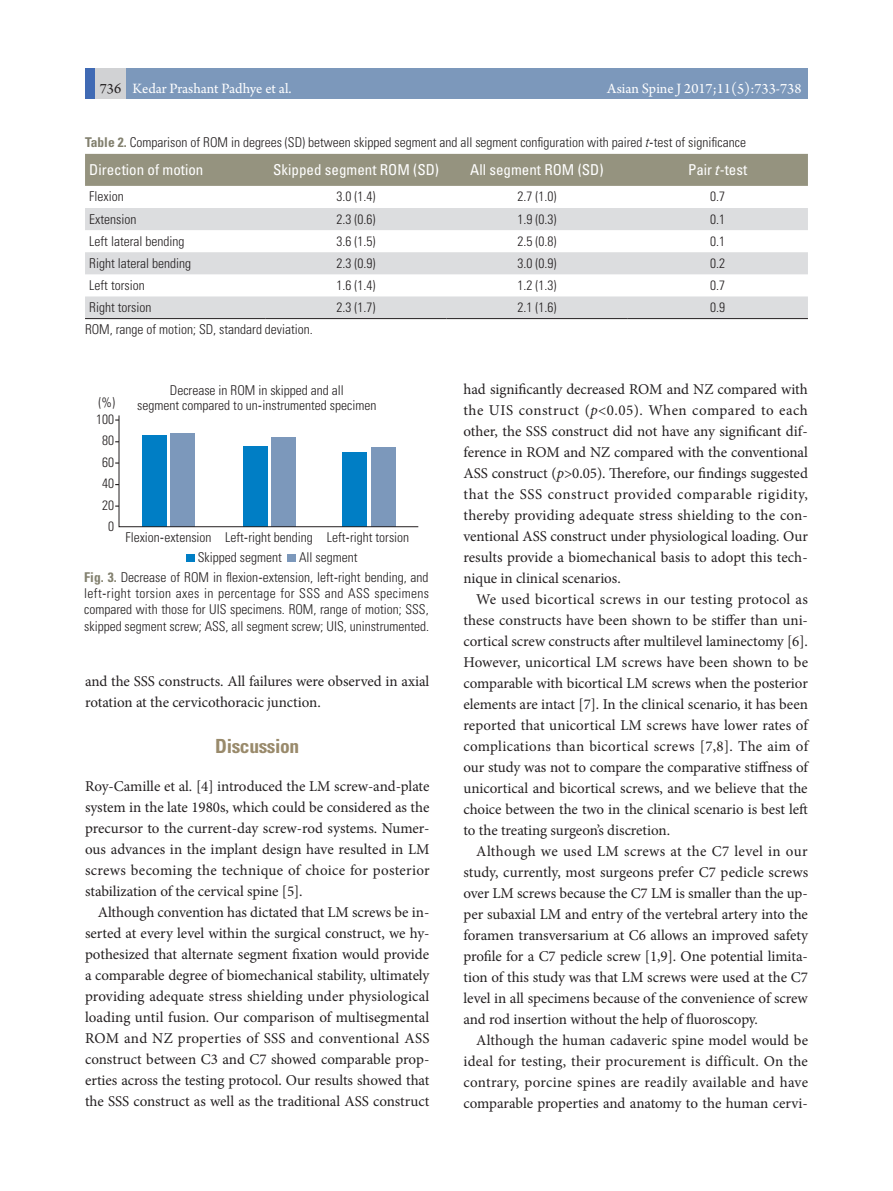
<style>
.page{position:relative;width:893px;height:1191px;background:#fff}
.page>*{position:absolute;margin:0;border:0;box-sizing:border-box;transform-origin:0 0}
.본문_대제목{font:700 condensed 19.5px "Univers LT Std";letter-spacing:-.02em;color:#998a6b}
.본문_내용{font:15px/21px "Minion Pro";letter-spacing:-.005em;color:#231f20;text-align:justify}
.본문_내용_첫문단{font:15px/21px "Minion Pro";color:#231f20;text-align:justify}
.표_머리행{font:condensed 15px "Univers LT Std";color:#fff}
.t1{font:15px "Arno Pro";color:#fff}
.표_그림설명{font:300 condensed 13.5px/16.2px "Univers LT Std";color:#231f20;text-align:justify}
.표_본문{font:300 condensed 13.5px "Univers LT Std";color:#231f20}
.표_왼쪽행{font:300 condensed 13.5px "Univers LT Std";color:#231f20}
.s1{color:#231f20}
.s2{font-weight:700;color:#82806e}
.s3{font-style:italic}
.s4{font-weight:400}
</style>
<div class="page">
<div style="left:85px;top:68px;width:58px;height:31px;background:#d1d2d4"></div>
<div style="left:126px;top:68px;width:682px;height:31px;background:#7c98bb"></div>
<div style="left:85px;top:68px;width:10px;height:31px;background:#406ab4"></div>
<div style="left:85px;top:154px;width:723px;height:32px;background:#95937f"></div>
<svg style="left:85px;top:208px;width:723px;height:110px;fill:#dcdddf"></svg>
<hr style="left:85px;top:318px;width:181px;height:1px;background:#231f20">
<hr style="left:266px;top:318px;width:180px;height:1px;background:#231f20">
<hr style="left:446px;top:318px;width:181px;height:1px;background:#231f20">
<hr style="left:627px;top:318px;width:181px;height:1px;background:#231f20">
<svg style="left:115px;top:415px;width:304px;height:112px"></svg>
<div style="left:187px;top:554px;width:8px;height:7px;background:#007ec5"></div>
<div style="left:288px;top:554px;width:8px;height:7px;background:#7c98bb"></div>
<p class="t1" style="left:100px;top:80px;width:193px"><span class="s1">736</span> Kedar Prashant Padhye et al.</p>
<p class="t1" style="left:607px;top:80px;width:196px">Asian Spine J 2017;11(5):733-738</p>
<p class="표_그림설명" style="left:85px;top:134px;width:662px"><span class="s2">Table 2.</span> Comparison of ROM in degrees (SD) between skipped segment and all segment configuration with paired <span class="s3">t</span><span class="s4">-</span>test of significance</p>
<p class="표_머리행" style="left:89px;top:160px;width:116px">Direction of motion</p>
<p class="표_머리행" style="left:273px;top:160px;width:167px">Skipped segment ROM (SD)</p>
<p class="표_머리행" style="left:470px;top:160px;width:135px">All segment ROM (SD)</p>
<p class="표_머리행" style="left:688px;top:160px;width:61px">Pair <span class="s3">t</span>-test</p>
<p class="표_왼쪽행" style="left:89px;top:188px;width:36px">Flexion</p>
<p class="표_본문" style="left:337px;top:188px;width:40px">3.0 (1.4)</p>
<p class="표_본문" style="left:517px;top:188px;width:40px">2.7 (1.0)</p>
<p class="표_본문" style="left:710px;top:188px;width:16px">0.7</p>
<p class="표_왼쪽행" style="left:89px;top:211px;width:49px">Extension</p>
<p class="표_본문" style="left:337px;top:211px;width:40px">2.3 (0.6)</p>
<p class="표_본문" style="left:517px;top:211px;width:40px">1.9 (0.3)</p>
<p class="표_본문" style="left:710px;top:211px;width:16px">0.1</p>
<p class="표_왼쪽행" style="left:89px;top:233px;width:97px">Left lateral bending</p>
<p class="표_본문" style="left:337px;top:233px;width:40px">3.6 (1.5)</p>
<p class="표_본문" style="left:517px;top:233px;width:40px">2.5 (0.8)</p>
<p class="표_본문" style="left:710px;top:233px;width:16px">0.1</p>
<p class="표_왼쪽행" style="left:89px;top:255px;width:103px">Right lateral bending</p>
<p class="표_본문" style="left:337px;top:255px;width:40px">2.3 (0.9)</p>
<p class="표_본문" style="left:517px;top:255px;width:40px">3.0 (0.9)</p>
<p class="표_본문" style="left:710px;top:255px;width:16px">0.2</p>
<p class="표_왼쪽행" style="left:89px;top:277px;width:57px">Left torsion</p>
<p class="표_본문" style="left:337px;top:277px;width:40px">1.6 (1.4)</p>
<p class="표_본문" style="left:517px;top:277px;width:40px">1.2 (1.3)</p>
<p class="표_본문" style="left:710px;top:277px;width:16px">0.7</p>
<p class="표_왼쪽행" style="left:89px;top:299px;width:64px">Right torsion</p>
<p class="표_본문" style="left:337px;top:299px;width:40px">2.3 (1.7)</p>
<p class="표_본문" style="left:517px;top:299px;width:40px">2.1 (1.6)</p>
<p class="표_본문" style="left:710px;top:299px;width:16px">0.9</p>
<p class="표_그림설명" style="left:85px;top:321px;width:229px">ROM, range of motion; SD, standard deviation.</p>
<p class="표_그림설명" style="left:170px;top:382px;width:175px">Decrease in ROM in skipped and all</p>
<p class="표_그림설명" style="left:137px;top:397px;width:241px">segment compared to un<span class="s4">-</span>instrumented specimen</p>
<p class="표_그림설명" style="left:99px;top:394px;width:18px">(%)</p>
<p class="표_그림설명" style="left:96px;top:411px;width:19px">100</p>
<p class="표_그림설명" style="left:102px;top:432px;width:13px">80</p>
<p class="표_그림설명" style="left:102px;top:454px;width:13px">60</p>
<p class="표_그림설명" style="left:102px;top:475px;width:13px">40</p>
<p class="표_그림설명" style="left:102px;top:497px;width:13px">20</p>
<p class="표_그림설명" style="left:108px;top:518px;width:7px">0</p>
<p class="표_그림설명" style="left:125px;top:529px;width:285px">Flexion<span class="s4">-</span>extension Left<span class="s4">-</span>right bending Left<span class="s4">-</span>right torsion</p>
<p class="표_그림설명" style="left:198px;top:549px;width:85px">Skipped segment</p>
<p class="표_그림설명" style="left:299px;top:549px;width:60px">All segment</p>
<p class="표_그림설명" style="left:84px;top:569px;width:346px"><span class="s2">Fig. 3.</span> Decrease of ROM in flexion<span class="s4">-</span>extension, left<span class="s4">-</span>right bending, and left<span class="s4">-</span>right torsion axes in percentage for SSS and ASS specimens compared with those for UIS specimens. ROM, range of motion; SSS, skipped segment screw; ASS, all segment screw; UIS, uninstrumented.</p>
<p class="본문_내용" style="left:85px;top:670px;width:346px">and the SSS constructs. All failures were observed in axial rotation at the cervicothoracic junction.</p>
<p class="본문_대제목" style="left:215px;top:733px;width:86px">Discussion</p>
<p class="본문_내용_첫문단" style="left:85px;top:775px;width:346px">Roy-Camille et al. [4] introduced the LM screw-and-plate system in the late 1980s, which could be considered as the precursor to the current-day screw-rod systems. Numer&shy;ous advances in the implant design have resulted in LM screws becoming the technique of choice for posterior stabilization of the cervical spine [5].</p>
<p class="본문_내용" style="left:85px;top:901px;width:346px;text-indent:13px">Although convention has dictated that LM screws be in&shy;serted at every level within the surgical construct, we hy&shy;pothesized that alternate segment fixation would provide a comparable degree of biomechanical stability, ultimately providing adequate stress shielding under physiological loading until fusion. Our comparison of multisegmental ROM and NZ properties of SSS and conventional ASS construct between C3 and C7 showed comparable prop&shy;erties across the testing protocol. Our results showed that the SSS construct as well as the traditional ASS construct</p>
<p class="본문_내용" style="left:463px;top:378px;width:346px">had significantly decreased ROM and NZ compared with the UIS construct (<span class="s3">p</span>&lt;0.05). When compared to each other, the SSS construct did not have any significant dif&shy;ference in ROM and NZ compared with the conventional ASS construct (<span class="s3">p</span>&gt;0.05). Therefore, our findings suggested that the SSS construct provided comparable rigidity, thereby providing adequate stress shielding to the con&shy;ventional ASS construct under physiological loading. Our results provide a biomechanical basis to adopt this tech&shy;nique in clinical scenarios.</p>
<p class="본문_내용" style="left:463px;top:588px;width:346px;text-indent:13px">We used bicortical screws in our testing protocol as these constructs have been shown to be stiffer than uni&shy;cortical screw constructs after multilevel laminectomy [6].<br>However, unicortical LM screws have been shown to be comparable with bicortical LM screws when the posterior elements are intact [7]. In the clinical scenario, it has been reported that unicortical LM screws have lower rates of complications than bicortical screws [7,8]. The aim of our study was not to compare the comparative stiffness of unicortical and bicortical screws, and we believe that the choice between the two in the clinical scenario is best left to the treating surgeon’s discretion.</p>
<p class="본문_내용" style="left:463px;top:840px;width:346px;text-indent:13px">Although we used LM screws at the C7 level in our study, currently, most surgeons prefer C7 pedicle screws over LM screws because the C7 LM is smaller than the up&shy;per subaxial LM and entry of the vertebral artery into the foramen transversarium at C6 allows an improved safety profile for a C7 pedicle screw [1,9]. One potential limita&shy;tion of this study was that LM screws were used at the C7 level in all specimens because of the convenience of screw and rod insertion without the help of fluoroscopy.</p>
<p class="본문_내용" style="left:463px;top:1029px;width:346px;text-indent:13px">Although the human cadaveric spine model would be ideal for testing, their procurement is difficult. On the contrary, porcine spines are readily available and have comparable properties and anatomy to the human cervi-</p>
</div>
